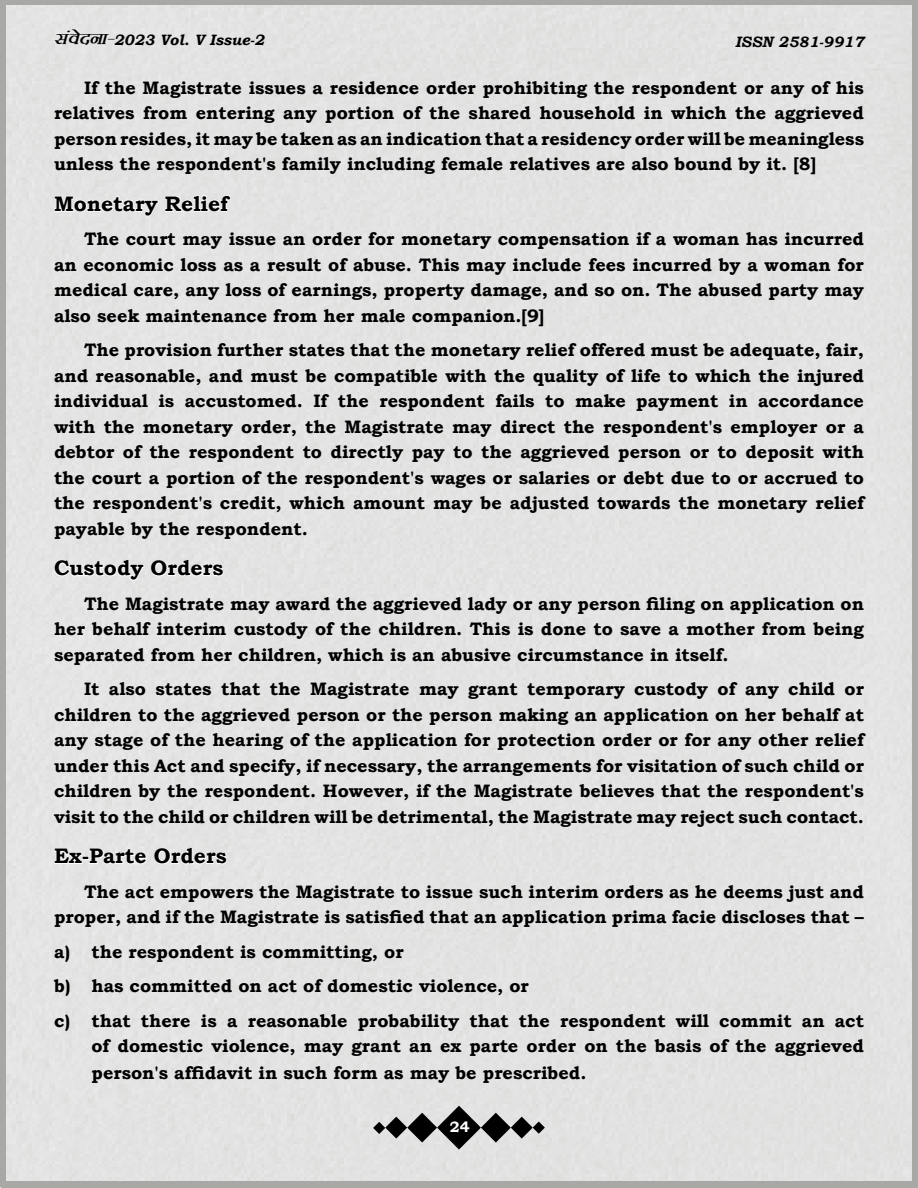
<style>
.page{position:relative;width:918px;height:1188px;background:#fff}
.page>*{position:absolute;margin:0;border:0;box-sizing:border-box;transform-origin:0 0}
.Eng__Text_Sub_Headin{font:700 21px "Bookman Old Style";color:#000}
.English_Paragrah{font:700 18px/25.5px "Bookman Old Style";color:#000;text-align:justify}
.Eng__Tab_Setting{font:700 18px/26.2px "Bookman Old Style";color:#000;text-align:justify}
.t1{font:italic 700 15px "Bookman Old Style";color:#000}
.t2{font:700 15px "Bookman Old Style";color:#fff}
.s1{font-family:"Kruti Dev 100";font-size:19.5px}
</style>
<div class="page">
<div style="left:0;top:0;width:918px;height:1187px;background:#e3e3e3"></div>
<svg style="left:373px;top:1106px;width:172px;height:44px;background:#989897"></svg>
<svg style="left:53px;top:189px;width:179px;height:29px"></svg>
<svg style="left:53px;top:558px;width:172px;height:24px"></svg>
<svg style="left:53px;top:846px;width:175px;height:20px"></svg>
<p class="t1" style="left:54px;top:29px;width:212px"><span class="s1">laosnuk&amp;</span>2023 Vol. V Issue-2</p>
<p class="t1" style="left:735px;top:32px;width:130px">ISSN 2581-9917</p>
<p class="English_Paragrah" style="left:54px;top:75px;width:812px;text-indent:30px">If the Magistrate issues a residence order prohibiting the respondent or any of his relatives from entering any portion of the shared household in which the aggrieved person resides, it may be taken as an indication that a residency order will be meaningless unless the respondent's family including female relatives are also bound by it. [8]</p>
<p class="Eng__Text_Sub_Headin" style="left:54px;top:189px;width:176px">Monetary Relief</p>
<p class="English_Paragrah" style="left:54px;top:226px;width:812px;text-indent:30px">The court may issue an order for monetary compensation if a woman has incurred an economic loss as a result of abuse. This may include fees incurred by a woman for medical care, any loss of earnings, property damage, and so on. The abused party may also seek maintenance from her male companion.[9]</p>
<p class="English_Paragrah" style="left:54px;top:337px;width:812px;text-indent:30px">The provision further states that the monetary relief offered must be adequate, fair, and reasonable, and must be compatible with the quality of life to which the injured individual is accustomed. If the respondent fails to make payment in accordance with the monetary order, the Magistrate may direct the respondent's employer or a debtor of the respondent to directly pay to the aggrieved person or to deposit with the court a portion of the respondent's wages or salaries or debt due to or accrued to the respondent's credit, which amount may be adjusted towards the monetary relief payable by the respondent.</p>
<p class="Eng__Text_Sub_Headin" style="left:54px;top:553px;width:171px">Custody Orders</p>
<p class="English_Paragrah" style="left:54px;top:591px;width:811px;text-indent:30px">The Magistrate may award the aggrieved lady or any person filing on application on her behalf interim custody of the children. This is done to save a mother from being separated from her children, which is an abusive circumstance in itself.</p>
<p class="English_Paragrah" style="left:54px;top:676px;width:812px;text-indent:30px">It also states that the Magistrate may grant temporary custody of any child or children to the aggrieved person or the person making an application on her behalf at any stage of the hearing of the application for protection order or for any other relief under this Act and specify, if necessary, the arrangements for visitation of such child or children by the respondent. However, if the Magistrate believes that the respondent's visit to the child or children will be detrimental, the Magistrate may reject such contact.</p>
<p class="Eng__Text_Sub_Headin" style="left:54px;top:841px;width:174px">Ex-Parte Orders</p>
<p class="English_Paragrah" style="left:54px;top:879px;width:811px;text-align:right">The act empowers the Magistrate to issue such interim orders as he deems just and proper, and if the Magistrate is satisfied that an application prima facie discloses that –</p>
<p class="Eng__Tab_Setting" style="left:54px;top:938px;width:351px">a) the respondent is committing, or</p>
<p class="Eng__Tab_Setting" style="left:54px;top:973px;width:476px">b) has committed on act of domestic violence, or</p>
<p class="Eng__Tab_Setting" style="left:92px;top:1007px;width:774px;text-indent:-38px">c) that there is a reasonable probability that the respondent will commit an act of domestic violence, may grant an ex parte order on the basis of the aggrieved person's affidavit in such form as may be prescribed.</p>
<p class="t2" style="left:450px;top:1116px;width:21px">24</p>
</div>
